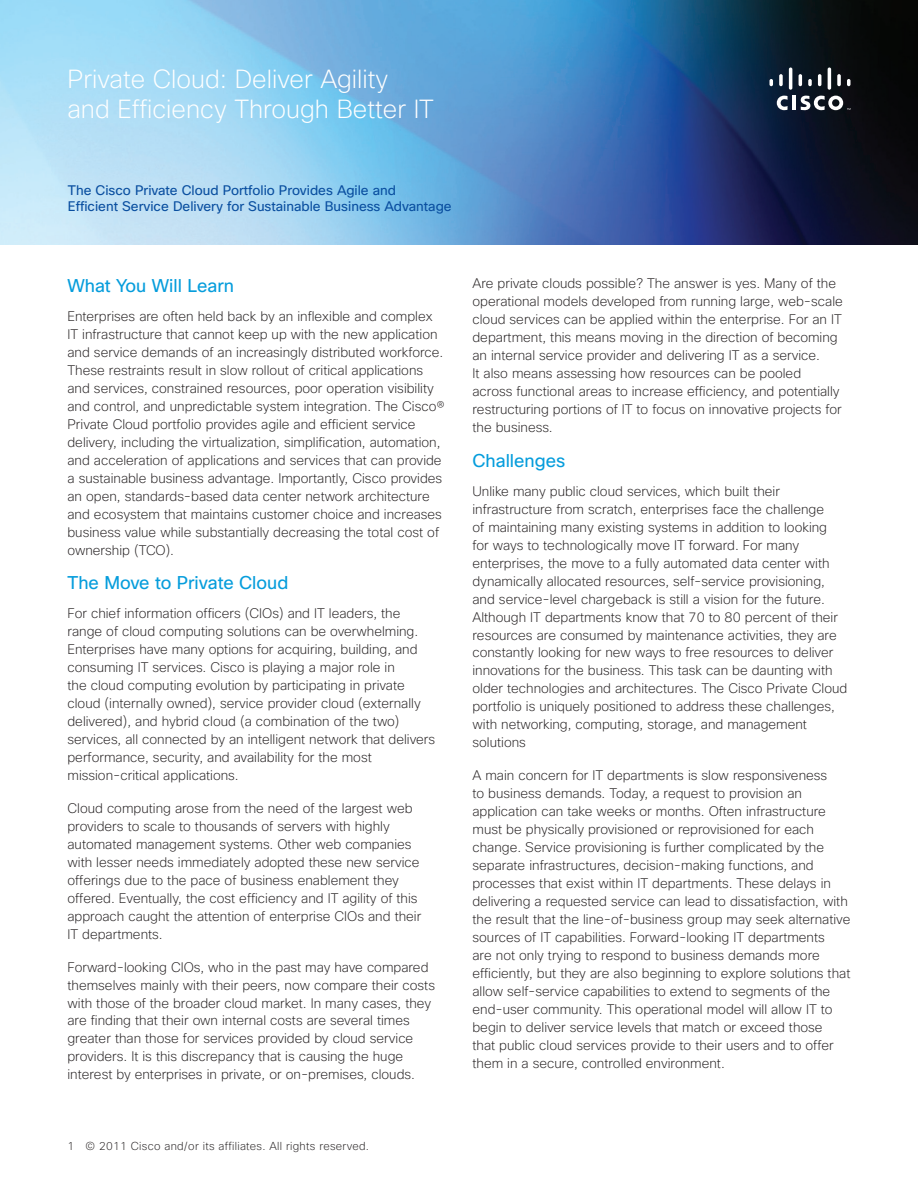
<style>
.page{position:relative;width:918px;height:1188px;background:#fff}
.page>*{position:absolute;margin:0;border:0;box-sizing:border-box;transform-origin:0 0}
.t1{font:200 25.5px/30px "Cisco Sans";color:#fff}
.t2{font:18px "Cisco Sans";color:#069ddc}
.t3{font:200 13.5px/18px "Cisco Sans";color:#231f20}
.t4{font:13.5px/16.2px "Cisco Sans";color:#0a4fa0}
.t5{font:200 11.25px "Cisco Sans";letter-spacing:.025em;color:#231f20}
</style>
<div class="page">
<img style="left:0;top:0;width:918px;height:244px">
<hr style="left:792px;top:96px;width:4px;height:14px;background:#fff">
<svg style="left:777px;top:96px;width:11px;height:14px"></svg>
<svg style="left:770px;top:79px;width:3px;height:7px"></svg>
<svg style="left:779px;top:74px;width:4px;height:12px"></svg>
<hr style="left:789px;top:68px;width:3px;height:22px;background:#fff;border-radius:2px">
<svg style="left:799px;top:74px;width:3px;height:12px"></svg>
<svg style="left:808px;top:79px;width:4px;height:7px"></svg>
<svg style="left:818px;top:74px;width:3px;height:12px"></svg>
<hr style="left:828px;top:68px;width:3px;height:22px;background:#fff;border-radius:2px">
<svg style="left:837px;top:74px;width:4px;height:12px"></svg>
<svg style="left:847px;top:79px;width:3px;height:7px"></svg>
<svg style="left:801px;top:96px;width:49px;height:14px"></svg>
<h1 class="t1" style="left:68px;top:64px;width:368px">Private Cloud: Deliver Agility and Efficiency Through Better IT</h1>
<p class="t4" style="left:68px;top:182px;width:385px">The Cisco Private Cloud Portfolio Provides Agile and<br>Efficient Service Delivery for Sustainable Business Advantage</p>
<h2 class="t2" style="left:68px;top:274px;width:168px">What You Will Learn</h2>
<p class="t3" style="left:68px;top:307px;width:379px">Enterprises are often held back by an inflexible and complex IT infrastructure that cannot keep up with the new application and service demands of an increasingly distributed workforce.<br>These restraints result in slow rollout of critical applications and services, constrained resources, poor operation visibility and control, and unpredictable system integration. The Cisco® Private Cloud portfolio provides agile and efficient service delivery, including the virtualization, simplification, automation, and acceleration of applications and services that can provide a sustainable business advantage. Importantly, Cisco provides an open, standards-based data center network architecture and ecosystem that maintains customer choice and increases business value while substantially decreasing the total cost of ownership (TCO).</p>
<h2 class="t2" style="left:68px;top:571px;width:222px">The Move to Private Cloud</h2>
<p class="t3" style="left:68px;top:604px;width:369px">For chief information officers (CIOs) and IT leaders, the range of cloud computing solutions can be overwhelming.<br>Enterprises have many options for acquiring, building, and consuming IT services. Cisco is playing a major role in<br>the cloud computing evolution by participating in private cloud (internally owned), service provider cloud (externally delivered), and hybrid cloud (a combination of the two) services, all connected by an intelligent network that delivers performance, security, and availability for the most mission-critical applications.</p>
<p class="t3" style="left:68px;top:799px;width:355px">Cloud computing arose from the need of the largest web providers to scale to thousands of servers with highly automated management systems. Other web companies with lesser needs immediately adopted these new service offerings due to the pace of business enablement they offered. Eventually, the cost efficiency and IT agility of this approach caught the attention of enterprise CIOs and their IT departments.</p>
<p class="t3" style="left:68px;top:958px;width:369px">Forward-looking CIOs, who in the past may have compared themselves mainly with their peers, now compare their costs with those of the broader cloud market. In many cases, they are finding that their own internal costs are several times greater than those for services provided by cloud service providers. It is this discrepancy that is causing the huge interest by enterprises in private, or on-premises, clouds.</p>
<p class="t5" style="left:68px;top:1138px;width:303px">1 © 2011 Cisco and/or its affiliates. All rights reserved.</p>
<p class="t3" style="left:472px;top:275px;width:372px">Are private clouds possible? The answer is yes. Many of the operational models developed from running large, web-scale cloud services can be applied within the enterprise. For an IT department, this means moving in the direction of becoming an internal service provider and delivering IT as a service.<br>It also means assessing how resources can be pooled across functional areas to increase efficiency, and potentially restructuring portions of IT to focus on innovative projects for the business.</p>
<h2 class="t2" style="left:472px;top:449px;width:94px">Challenges</h2>
<p class="t3" style="left:472px;top:482px;width:376px">Unlike many public cloud services, which built their infrastructure from scratch, enterprises face the challenge<br>of maintaining many existing systems in addition to looking<br>for ways to technologically move IT forward. For many enterprises, the move to a fully automated data center with dynamically allocated resources, self-service provisioning, and service-level chargeback is still a vision for the future.<br>Although IT departments know that 70 to 80 percent of their resources are consumed by maintenance activities, they are constantly looking for new ways to free resources to deliver innovations for the business. This task can be daunting with older technologies and architectures. The Cisco Private Cloud portfolio is uniquely positioned to address these challenges, with networking, computing, storage, and management solutions</p>
<p class="t3" style="left:472px;top:767px;width:379px">A main concern for IT departments is slow responsiveness<br>to business demands. Today, a request to provision an application can take weeks or months. Often infrastructure must be physically provisioned or reprovisioned for each change. Service provisioning is further complicated by the separate infrastructures, decision-making functions, and processes that exist within IT departments. These delays in delivering a requested service can lead to dissatisfaction, with the result that the line-of-business group may seek alternative sources of IT capabilities. Forward-looking IT departments<br>are not only trying to respond to business demands more efficiently, but they are also beginning to explore solutions that allow self-service capabilities to extend to segments of the end-user community. This operational model will allow IT to begin to deliver service levels that match or exceed those<br>that public cloud services provide to their users and to offer them in a secure, controlled environment.</p>
</div>
